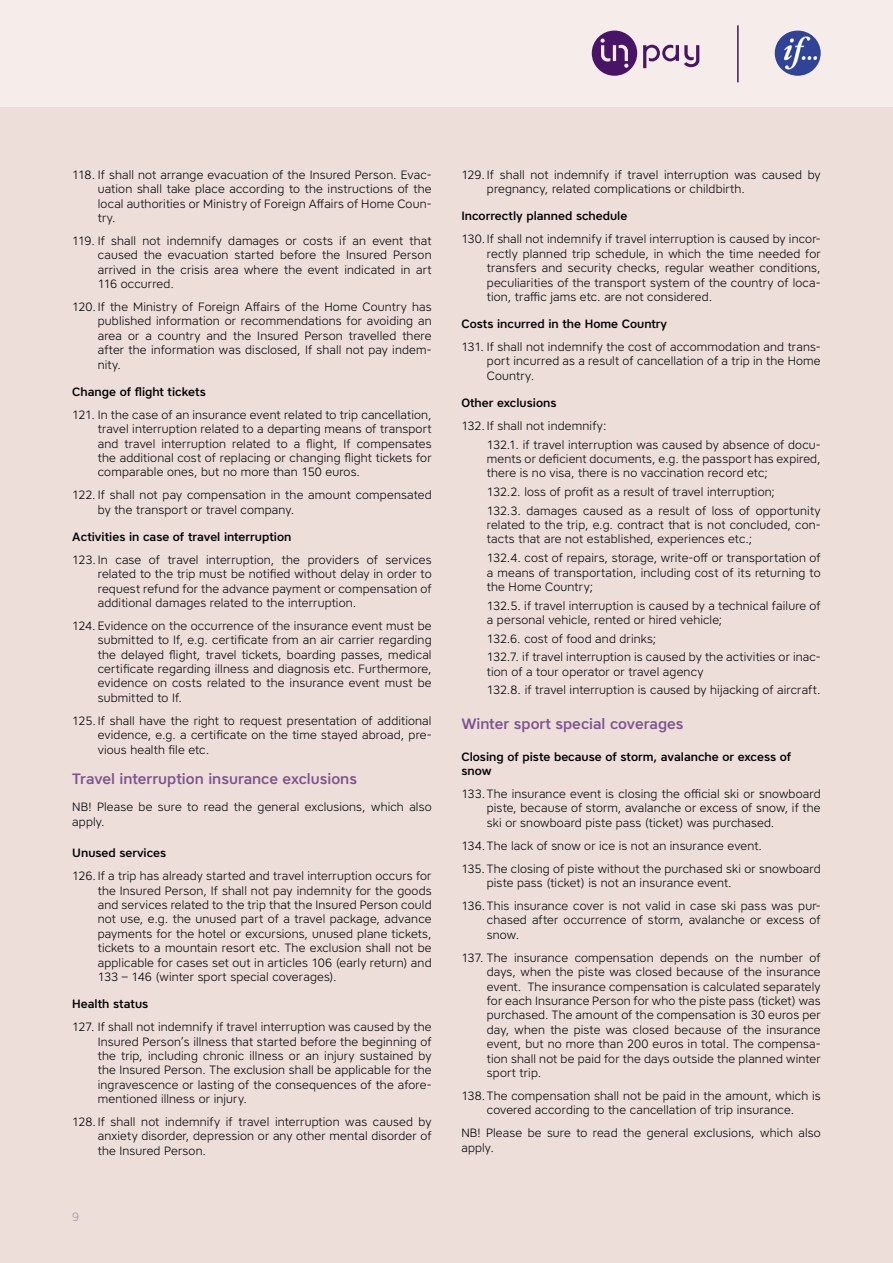
<style>
.page{position:relative;width:893px;height:1263px;background:#fff}
.page>*{position:absolute;margin:0;border:0;box-sizing:border-box;transform-origin:0 0}
.t1{font:500 15px "Core Sans A55";color:#7e538f}
.t2{font:300 12px/14.4px "Core Sans A35";letter-spacing:.01em;color:#000;text-align:justify}
.t3{font:500 12px/14.4px "Core Sans A55";color:#000}
.t4{font:300 12px "Core Sans A35";color:#aa96a7}
</style>
<div class="page">
<div style="left:0;top:106px;width:893px;height:1157px;background:#eddeda"></div>
<div style="left:0;top:0;width:893px;height:106px;background:#f6ecea"></div>
<svg style="left:592px;top:31px;width:107px;height:45px"></svg>
<img style="left:775px;top:31px;width:46px;height:45px;border-radius:23px">
<hr style="left:737px;top:25px;width:2px;height:57px;background:#481466">
<p class="t2" style="left:98px;top:167px;width:335px;text-indent:-26px">118. If shall not arrange evacuation of the Insured Person. Evac&shy;uation shall take place according to the instructions of the local authorities or Ministry of Foreign Affairs of Home Coun&shy;try.</p>
<p class="t2" style="left:98px;top:233px;width:335px;text-indent:-26px">119. If shall not indemnify damages or costs if an event that caused the evacuation started before the Insured Person arrived in the crisis area where the event indicated in art 116 occurred.</p>
<p class="t2" style="left:98px;top:299px;width:335px;text-indent:-26px">120. If the Ministry of Foreign Affairs of the Home Country has published information or recommendations for avoiding an area or a country and the Insured Person travelled there after the information was disclosed, If shall not pay indem&shy;nity.</p>
<p class="t3" style="left:72px;top:384px;width:135px">Change of flight tickets</p>
<p class="t2" style="left:98px;top:407px;width:335px;text-indent:-26px">121. In the case of an insurance event related to trip cancellation, travel interruption related to a departing means of transport and travel interruption related to a flight, If compensates the additional cost of replacing or changing flight tickets for comparable ones, but no more than 150 euros.</p>
<p class="t2" style="left:98px;top:488px;width:335px;text-indent:-26px">122. If shall not pay compensation in the amount compensated by the transport or travel company.</p>
<p class="t3" style="left:72px;top:529px;width:221px">Activities in case of travel interruption</p>
<p class="t2" style="left:98px;top:552px;width:335px;text-indent:-26px">123. In case of travel interruption, the providers of services related to the trip must be notified without delay in order to request refund for the advance payment or compensation of additional damages related to the interruption.</p>
<p class="t2" style="left:98px;top:618px;width:335px;text-indent:-26px">124. Evidence on the occurrence of the insurance event must be submitted to If, e.g. certificate from an air carrier regarding the delayed flight, travel tickets, boarding passes, medical certificate regarding illness and diagnosis etc. Furthermore, evidence on costs related to the insurance event must be submitted to If.</p>
<p class="t2" style="left:98px;top:713px;width:335px;text-indent:-26px">125. If shall have the right to request presentation of additional evidence, e.g. a certificate on the time stayed abroad, pre&shy;vious health file etc.</p>
<p class="t1" style="left:72px;top:769px;width:286px">Travel interruption insurance exclusions</p>
<p class="t2" style="left:72px;top:800px;width:361px">NB! Please be sure to read the general exclusions, which also apply.</p>
<p class="t3" style="left:72px;top:846px;width:96px">Unused services</p>
<p class="t2" style="left:98px;top:868px;width:335px;text-indent:-26px">126. If a trip has already started and travel interruption occurs for the Insured Person, If shall not pay indemnity for the goods and services related to the trip that the Insured Person could not use, e.g. the unused part of a travel package, advance payments for the hotel or excursions, unused plane tickets, tickets to a mountain resort etc. The exclusion shall not be applicable for cases set out in articles 106 (early return) and 133 – 146 (winter sport special coverages).</p>
<p class="t3" style="left:72px;top:996px;width:78px">Health status</p>
<p class="t2" style="left:98px;top:1019px;width:335px;text-indent:-26px">127. If shall not indemnify if travel interruption was caused by the Insured Person’s illness that started before the beginning of the trip, including chronic illness or an injury sustained by the Insured Person. The exclusion shall be applicable for the ingravescence or lasting of the consequences of the afore&shy;mentioned illness or injury.</p>
<p class="t2" style="left:98px;top:1114px;width:335px;text-indent:-26px">128. If shall not indemnify if travel interruption was caused by anxiety disorder, depression or any other mental disorder of the Insured Person.</p>
<p class="t4" style="left:72px;top:1208px;width:9px">9</p>
<p class="t2" style="left:487px;top:167px;width:335px;text-indent:-26px">129. If shall not indemnify if travel interruption was caused by pregnancy, related complications or childbirth.</p>
<p class="t3" style="left:461px;top:209px;width:167px">Incorrectly planned schedule</p>
<p class="t2" style="left:487px;top:232px;width:335px;text-indent:-26px">130.If shall not indemnify if travel interruption is caused by incor&shy;rectly planned trip schedule, in which the time needed for transfers and security checks, regular weather conditions, peculiarities of the transport system of the country of loca&shy;tion, traffic jams etc. are not considered.</p>
<p class="t3" style="left:461px;top:316px;width:207px">Costs incurred in the Home Country</p>
<p class="t2" style="left:487px;top:339px;width:335px;text-indent:-26px">131. If shall not indemnify the cost of accommodation and trans&shy;port incurred as a result of cancellation of a trip in the Home Country.</p>
<p class="t3" style="left:461px;top:395px;width:97px">Other exclusions</p>
<p class="t2" style="left:487px;top:416px;width:335px;line-height:18.6px;text-indent:-26px">132. If shall not indemnify:<br>132.1. if travel interruption was caused by absence of docu-</p>
<p class="t2" style="left:487px;top:451px;width:335px">ments or deficient documents, e.g. the passport has expired, there is no visa, there is no vaccination record etc;</p>
<p class="t2" style="left:487px;top:482px;width:335px;line-height:18.6px">132.2. loss of profit as a result of travel interruption;<br>132.3. damages caused as a result of loss of opportunity</p>
<p class="t2" style="left:487px;top:517px;width:335px">related to the trip, e.g. contract that is not concluded, con&shy;tacts that are not established, experiences etc.;</p>
<p class="t2" style="left:487px;top:550px;width:335px">132.4. cost of repairs, storage, write-off or transportation of a means of transportation, including cost of its returning to the Home Country;</p>
<p class="t2" style="left:487px;top:598px;width:335px">132.5. if travel interruption is caused by a technical failure of a personal vehicle, rented or hired vehicle;</p>
<p class="t2" style="left:487px;top:629px;width:335px;line-height:18.6px">132.6. cost of food and drinks;<br>132.7. if travel interruption is caused by the activities or inac-</p>
<p class="t2" style="left:487px;top:662px;width:335px;line-height:18.6px">tion of a tour operator or travel agency<br>132.8. if travel interruption is caused by hijacking of aircraft.</p>
<p class="t1" style="left:461px;top:714px;width:224px">Winter sport special coverages</p>
<p class="t3" style="left:461px;top:749px;width:331px">Closing of piste because of storm, avalanche or excess of snow</p>
<p class="t2" style="left:487px;top:786px;width:335px;text-indent:-26px">133.The insurance event is closing the official ski or snowboard piste, because of storm, avalanche or excess of snow, if the ski or snowboard piste pass (ticket) was purchased.</p>
<p class="t2" style="left:461px;top:834px;width:361px;line-height:23px">134.The lack of snow or ice is not an insurance event.<br>135. The closing of piste without the purchased ski or snowboard</p>
<p class="t2" style="left:461px;top:871px;width:361px;line-height:23px;text-indent:26px">piste pass (ticket) is not an insurance event.<br>136.This insurance cover is not valid in case ski pass was pur-</p>
<p class="t2" style="left:487px;top:913px;width:335px">chased after occurrence of storm, avalanche or excess of snow.</p>
<p class="t2" style="left:487px;top:950px;width:335px;text-indent:-26px">137. The insurance compensation depends on the number of days, when the piste was closed because of the insurance event. The insurance compensation is calculated separately for each Insurance Person for who the piste pass (ticket) was purchased. The amount of the compensation is 30 euros per day, when the piste was closed because of the insurance event, but no more than 200 euros in total. The compensa&shy;tion shall not be paid for the days outside the planned winter sport trip.</p>
<p class="t2" style="left:461px;top:1088px;width:361px;text-align:center">138.The compensation shall not be paid in the amount, which is covered according to the cancellation of trip insurance.</p>
<p class="t2" style="left:461px;top:1125px;width:361px">NB! Please be sure to read the general exclusions, which also apply.</p>
</div>
